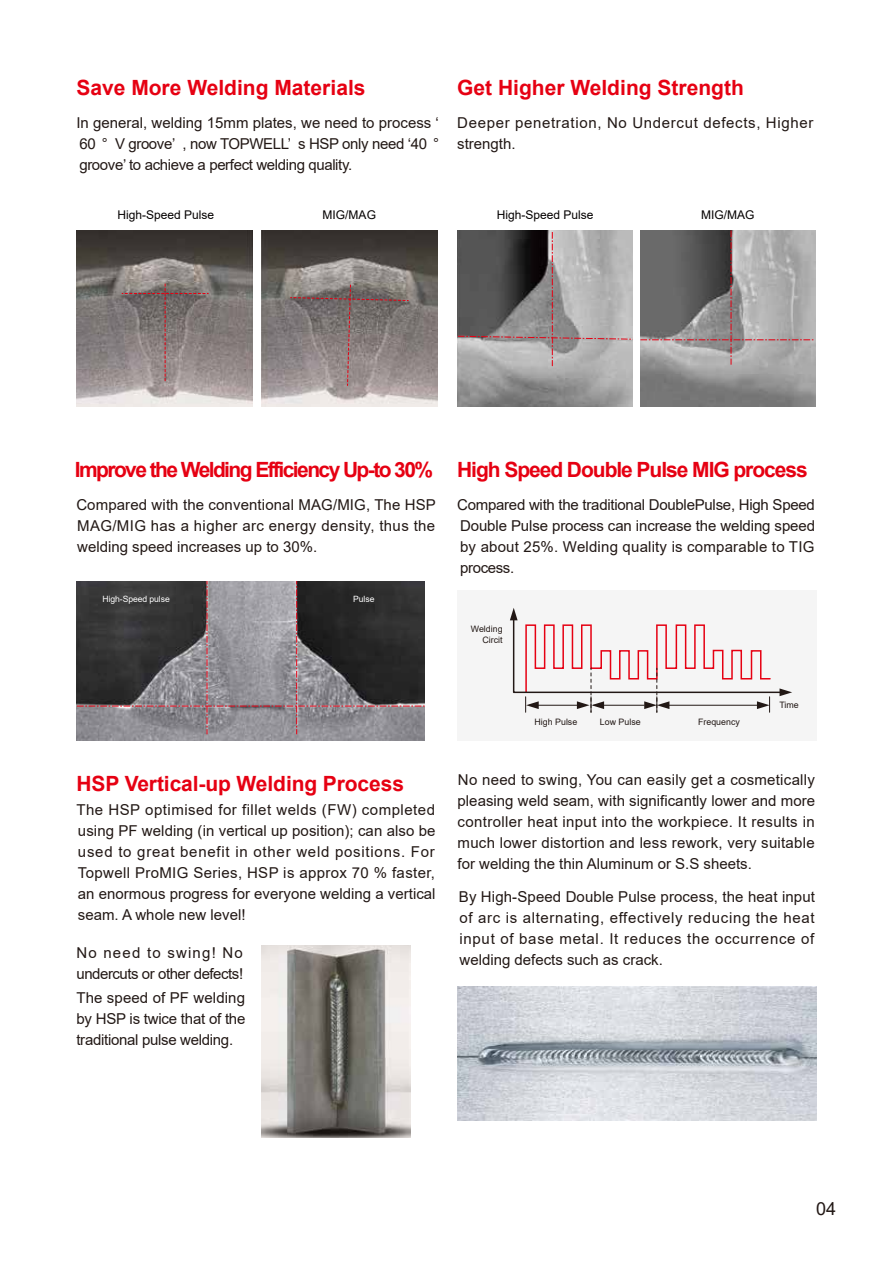
<style>
.page{position:relative;width:893px;height:1263px;background:#fff}
.page>*{position:absolute;margin:0;border:0;box-sizing:border-box;transform-origin:0 0}
.t1{font:700 21px "Arial";letter-spacing:-.005em;color:#e60012}
.t2{font:700 21px "Arial";letter-spacing:-.075em;color:#e60012}
.t3{font:700 21px "Arial";letter-spacing:-.05em;color:#e60012}
.t4{font:18px "Arial";color:#221815}
.t5{font:15px/21px "Arial";color:#221815;text-align:justify}
.t6{font:15px/21px "Arial";letter-spacing:.045em;color:#221815}
.t7{font:15px/21px "Arial";letter-spacing:-.03em;color:#221815}
.t8{font:12px "Arial";color:#040000}
.t9{font:8.85px/10.6px "Arial";color:#221815;text-align:right}
.t10{font:8.55px "Arial";letter-spacing:-.01em;color:#fff}
</style>
<div class="page">
<div style="left:457px;top:590px;width:360px;height:150px;background:#f5f5f5"></div>
<svg style="left:510px;top:608px;width:282px;height:104px"></svg>
<svg style="left:640px;top:230px;width:175px;height:135px;background:#908c8d"></svg>
<img style="left:457px;top:230px;width:176px;height:176px">
<svg style="left:457px;top:232px;width:176px;height:134px;background:#8c898a"></svg>
<img style="left:76px;top:230px;width:176px;height:176px">
<svg style="left:122px;top:284px;width:87px;height:99px;background:#897e7c"></svg>
<img style="left:261px;top:230px;width:176px;height:176px">
<svg style="left:290px;top:284px;width:118px;height:103px;background:#887e7d"></svg>
<img style="left:262px;top:945px;width:149px;height:192px">
<img style="left:76px;top:581px;width:348px;height:159px">
<svg style="left:77px;top:581px;width:347px;height:153px;background:#636063"></svg>
<img style="left:457px;top:987px;width:359px;height:133px">
<h1 class="t1" style="left:76px;top:73px;width:291px">Save More Welding Materials</h1>
<p class="t5" style="left:76px;top:112px;width:364px">In general, welding 15mm plates, we need to process ‘ 60 ° V groove’ , now TOPWELL’ s HSP only need ‘40 ° groove’ to achieve a perfect welding quality.</p>
<p class="t8" style="left:118px;top:207px;width:98px">High-Speed Pulse</p>
<p class="t8" style="left:323px;top:207px;width:55px">MIG/MAG</p>
<h1 class="t1" style="left:457px;top:73px;width:288px">Get Higher Welding Strength</h1>
<p class="t6" style="left:457px;top:112px;width:358px">Deeper penetration, No Undercut defects, Higher strength.</p>
<p class="t8" style="left:497px;top:207px;width:98px">High-Speed Pulse</p>
<p class="t8" style="left:701px;top:207px;width:55px">MIG/MAG</p>
<h1 class="t2" style="left:75px;top:455px;width:360px">Improve the Welding Efficiency Up-to 30%</h1>
<p class="t5" style="left:76px;top:494px;width:361px">Compared with the conventional MAG/MIG, The HSP MAG/MIG has a higher arc energy density, thus the welding speed increases up to 30%.</p>
<p class="t10" style="left:103px;top:593px;width:69px">High-Speed pulse</p>
<p class="t10" style="left:353px;top:593px;width:23px">Pulse</p>
<h1 class="t3" style="left:457px;top:455px;width:352px">High Speed Double Pulse MIG process</h1>
<p class="t5" style="left:457px;top:494px;width:359px">Compared with the traditional DoublePulse, High Speed Double Pulse process can increase the welding speed by about 25%. Welding quality is comparable to TIG process.</p>
<p class="t9" style="left:471px;top:624px;width:33px">Welding<br>Circit</p>
<h1 class="t1" style="left:76px;top:768px;width:329px">HSP Vertical-up Welding Process</h1>
<p class="t5" style="left:76px;top:799px;width:361px">The HSP optimised for fillet welds (FW) completed using PF welding (in vertical up position); can also be used to great benefit in other weld positions. For Topwell ProMIG Series, HSP is approx 70 % faster, an enormous progress for everyone welding a vertical seam. A whole new level!</p>
<p class="t7" style="left:76px;top:942px;width:168px">No need to swing! No undercuts or other defects!</p>
<p class="t5" style="left:76px;top:987px;width:170px">The speed of PF welding by HSP is twice that of the traditional pulse welding.</p>
<p class="t9" style="left:534px;top:717px;width:44px">High Pulse</p>
<p class="t9" style="left:600px;top:717px;width:42px">Low Pulse</p>
<p class="t9" style="left:698px;top:717px;width:43px">Frequency</p>
<p class="t9" style="left:779px;top:700px;width:21px">Time</p>
<p class="t5" style="left:458px;top:769px;width:359px">No need to swing, You can easily get a cosmetically pleasing weld seam, with significantly lower and more controller heat input into the workpiece. It results in much lower distortion and less rework, very suitable for welding the thin Aluminum or S.S sheets.</p>
<p class="t5" style="left:459px;top:886px;width:358px">By High-Speed Double Pulse process, the heat input of arc is alternating, effectively reducing the heat input of base metal. It reduces the occurrence of welding defects such as crack.</p>
<p class="t4" style="left:816px;top:1196px;width:22px">04</p>
</div>
